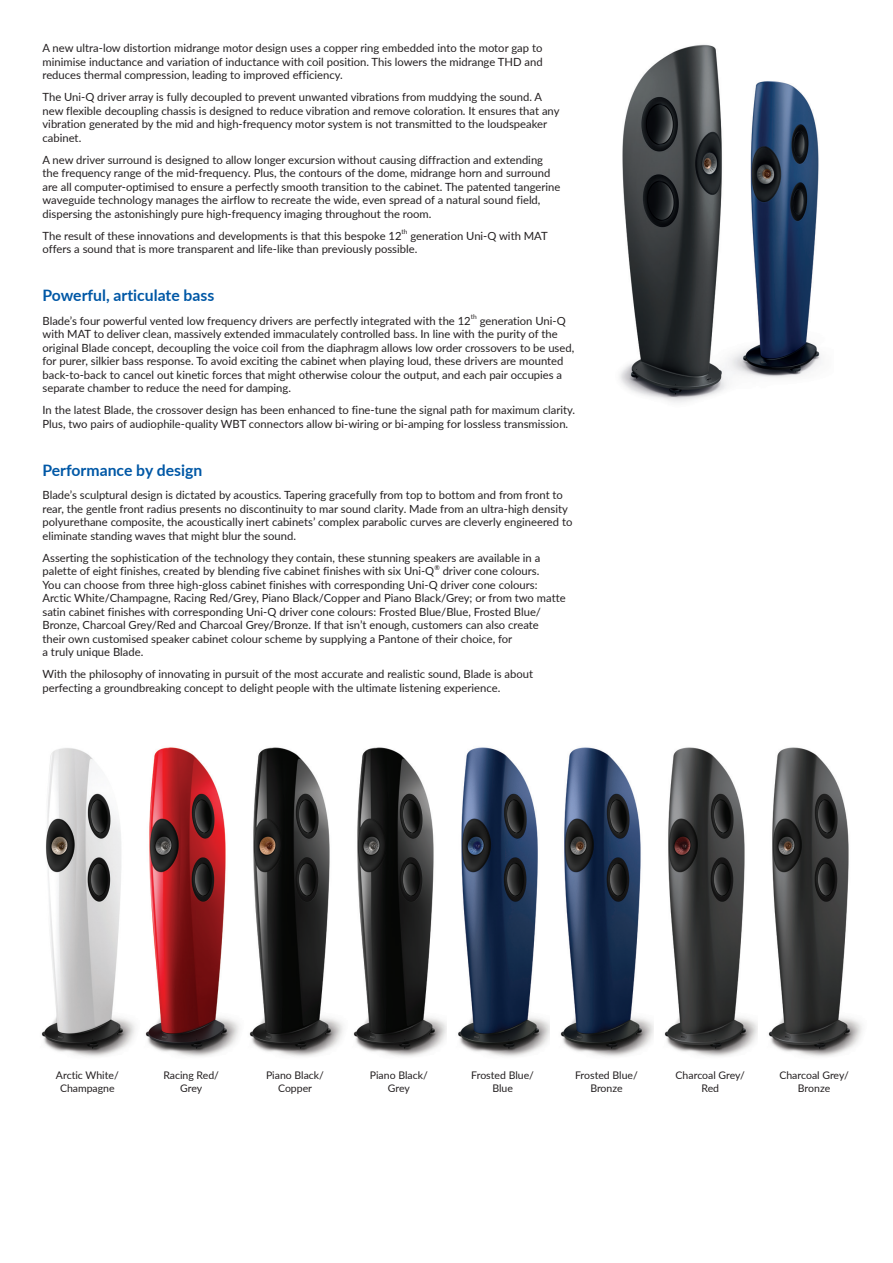
<style>
.page{position:relative;width:893px;height:1263px;background:#fff}
.page>*{position:absolute;margin:0;border:0;box-sizing:border-box;transform-origin:0 0}
.t1{font:700 15.75px "Lato";color:#0158a6}
.t2{font:11.25px/13.5px "Lato";color:#231f20}
.t3{font:10.5px/12.6px "Lato";color:#231f20;text-align:center}
.t4{font:6.6px "Lato";color:#231f20}
</style>
<div class="page">
<img style="left:619px;top:44px;width:202px;height:359px">
<img style="left:353px;top:747px;width:94px;height:310px">
<img style="left:249px;top:747px;width:94px;height:310px">
<img style="left:458px;top:747px;width:92px;height:310px">
<img style="left:560px;top:747px;width:94px;height:310px">
<img style="left:664px;top:747px;width:94px;height:310px">
<img style="left:768px;top:747px;width:94px;height:310px">
<img style="left:145px;top:747px;width:94px;height:310px">
<img style="left:41px;top:748px;width:94px;height:309px">
<p class="t2" style="left:43px;top:41px;width:502px;text-align:justify">A new ultra-low distortion midrange motor design uses a copper ring embedded into the motor gap to minimise inductance and variation of inductance with coil position. This lowers the midrange THD and reduces thermal compression, leading to improved efficiency.</p>
<p class="t2" style="left:43px;top:90px;width:518px">The Uni-Q driver array is fully decoupled to prevent unwanted vibrations from muddying the sound. A new flexible decoupling chassis is designed to reduce vibration and remove coloration. It ensures that any vibration generated by the mid and high-frequency motor system is not transmitted to the loudspeaker cabinet.</p>
<p class="t2" style="left:43px;top:152px;width:519px">A new driver surround is designed to allow longer excursion without causing diffraction and extending the frequency range of the mid-frequency. Plus, the contours of the dome, midrange horn and surround are all computer-optimised to ensure a perfectly smooth transition to the cabinet. The patented tangerine waveguide technology manages the airflow to recreate the wide, even spread of a natural sound field, dispersing the astonishingly pure high-frequency imaging throughout the room.</p>
<p class="t2" style="left:43px;top:228px;width:361px">The result of these innovations and developments is that this bespoke 12</p>
<p class="t4" style="left:402px;top:227px;width:8px">th</p>
<p class="t2" style="left:43px;top:228px;width:507px;text-indent:368px">generation Uni-Q with MAT offers a sound that is more transparent and life-like than previously possible.</p>
<p class="t1" style="left:43px;top:284px;width:173px">Powerful, articulate bass</p>
<p class="t2" style="left:43px;top:313px;width:430px">Blade’s four powerful vented low frequency drivers are perfectly integrated with the 12</p>
<p class="t4" style="left:471px;top:312px;width:8px">th</p>
<p class="t2" style="left:43px;top:313px;width:533px;text-indent:437px">generation Uni-Q with MAT to deliver clean, massively extended immaculately controlled bass. In line with the purity of the original Blade concept, decoupling the voice coil from the diaphragm allows low order crossovers to be used, for purer, silkier bass response. To avoid exciting the cabinet when playing loud, these drivers are mounted back-to-back to cancel out kinetic forces that might otherwise colour the output, and each pair occupies a separate chamber to reduce the need for damping.</p>
<p class="t2" style="left:43px;top:403px;width:534px">In the latest Blade, the crossover design has been enhanced to fine-tune the signal path for maximum clarity.<br>Plus, two pairs of audiophile-quality WBT connectors allow bi-wiring or bi-amping for lossless transmission.</p>
<p class="t1" style="left:43px;top:458px;width:161px">Performance by design</p>
<p class="t2" style="left:43px;top:488px;width:531px">Blade’s sculptural design is dictated by acoustics. Tapering gracefully from top to bottom and from front to rear, the gentle front radius presents no discontinuity to mar sound clarity. Made from an ultra-high density polyurethane composite, the acoustically inert cabinets’ complex parabolic curves are cleverly engineered to eliminate standing waves that might blur the sound.</p>
<p class="t2" style="left:43px;top:550px;width:499px">Asserting the sophistication of the technology they contain, these stunning speakers are available in a palette of eight finishes, created by blending five cabinet finishes with six Uni-Q</p>
<p class="t4" style="left:434px;top:562px;width:7px">®</p>
<p class="t2" style="left:43px;top:564px;width:525px;text-indent:400px">driver cone colours.<br>You can choose from three high-gloss cabinet finishes with corresponding Uni-Q driver cone colours:<br>Arctic White/Champagne, Racing Red/Grey, Piano Black/Copper and Piano Black/Grey; or from two matte satin cabinet finishes with corresponding Uni-Q driver cone colours: Frosted Blue/Blue, Frosted Blue/ Bronze, Charcoal Grey/Red and Charcoal Grey/Bronze. If that isn’t enough, customers can also create<br>their own customised speaker cabinet colour scheme by supplying a Pantone of their choice, for<br>a truly unique Blade.</p>
<p class="t2" style="left:43px;top:667px;width:492px">With the philosophy of innovating in pursuit of the most accurate and realistic sound, Blade is about perfecting a groundbreaking concept to delight people with the ultimate listening experience.</p>
<p class="t3" style="left:56px;top:1068px;width:64px">Arctic White/<br>Champagne</p>
<p class="t3" style="left:163px;top:1068px;width:57px">Racing Red/<br>Grey</p>
<p class="t3" style="left:266px;top:1068px;width:59px">Piano Black/<br>Copper</p>
<p class="t3" style="left:370px;top:1068px;width:59px">Piano Black/<br>Grey</p>
<p class="t3" style="left:471px;top:1068px;width:64px">Frosted Blue/<br>Blue</p>
<p class="t3" style="left:575px;top:1068px;width:64px">Frosted Blue/<br>Bronze</p>
<p class="t3" style="left:676px;top:1068px;width:71px">Charcoal Grey/<br>Red</p>
<p class="t3" style="left:779px;top:1068px;width:71px">Charcoal Grey/<br>Bronze</p>
</div>
